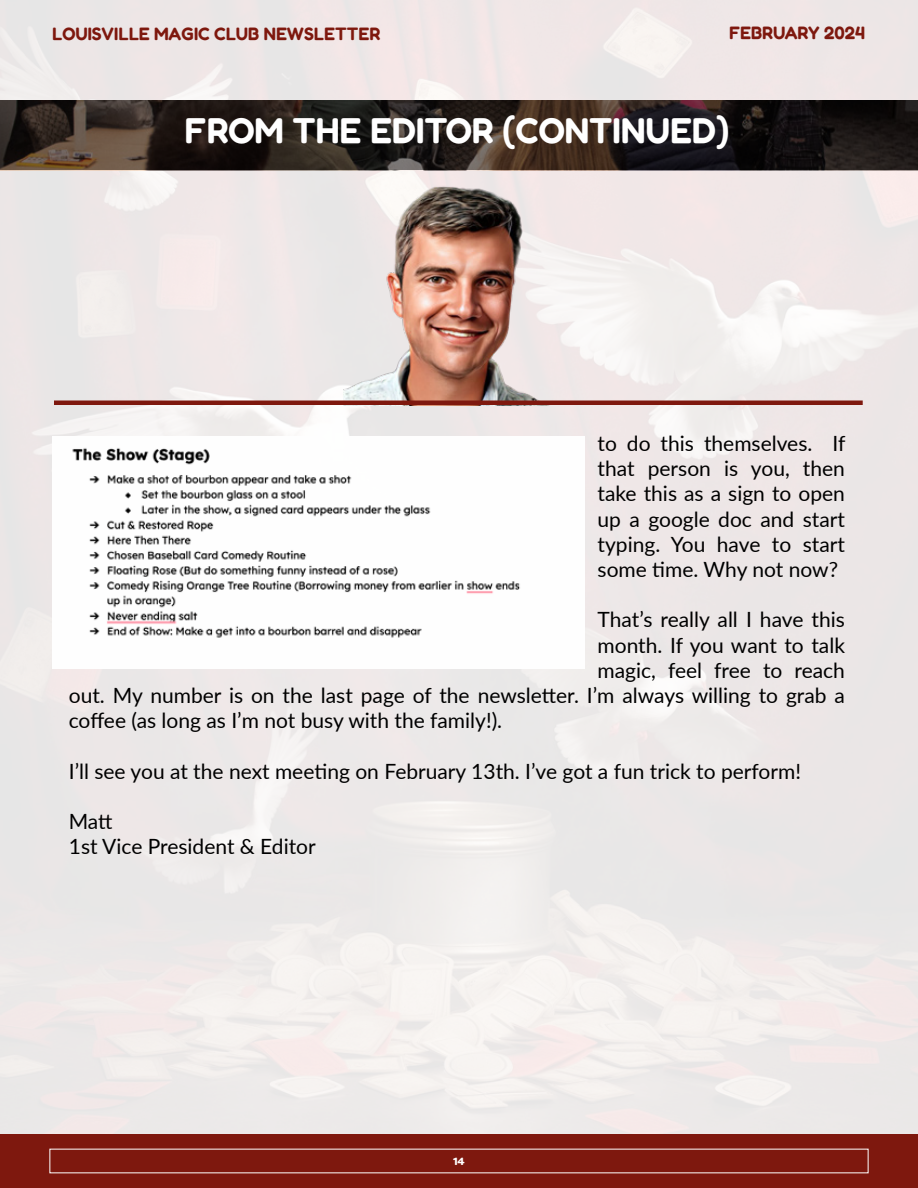
<style>
.page{position:relative;width:918px;height:1188px;background:#fff}
.page>*{position:absolute;margin:0;border:0;box-sizing:border-box;transform-origin:0 0}
.t1{font:300 36px "Fredoka";color:#fff}
.t2{font:21px/25.2px "Lato";color:#000;text-align:justify}
.t3{font:300 18px "Fredoka";color:#7e180e}
.t4{font:900 10.5px "Filson Soft";color:#fff}
</style>
<div class="page">
<img style="left:0;top:0;width:918px;height:1134px">
<div style="left:0;top:1134px;width:918px;height:54px;background:#7e180e"></div>
<img style="left:0;top:100px;width:918px;height:70px">
<img style="left:344px;top:174px;width:230px;height:227px">
<hr style="left:54px;top:401px;width:809px;height:4px;background:#7e180e">
<img style="left:52px;top:436px;width:532px;height:232px">
<p class="t3" style="left:52px;top:23px;width:330px">LOUISVILLE MAGIC CLUB NEWSLETTER</p>
<p class="t3" style="left:729px;top:22px;width:137px">FEBRUARY 2024</p>
<h1 class="t1" style="left:184px;top:109px;width:546px">FROM THE EDITOR (CONTINUED)</h1>
<p class="t2" style="left:598px;top:430px;width:249px">to do this themselves. If that person is you, then take this as a sign to open up a google doc and start typing. You have to start some time. Why not now?</p>
<p class="t2" style="left:598px;top:606px;width:249px">That’s really all I have this</p>
<p class="t2" style="left:598px;top:632px;width:249px">month. If you want to talk</p>
<p class="t2" style="left:598px;top:657px;width:249px">magic, feel free to reach</p>
<p class="t2" style="left:69px;top:682px;width:778px">out. My number is on the last page of the newsletter. I’m always willing to grab a</p>
<p class="t2" style="left:69px;top:707px;width:435px">coffee (as long as I’m not busy with the family!).</p>
<p class="t2" style="left:69px;top:758px;width:734px">I’ll see you at the next meeting on February 13th. I’ve got a fun trick to perform!</p>
<p class="t2" style="left:69px;top:808px;width:248px">Matt<br>1st Vice President &amp; Editor</p>
<p class="t4" style="left:453px;top:1154px;width:13px">14</p>
</div>
